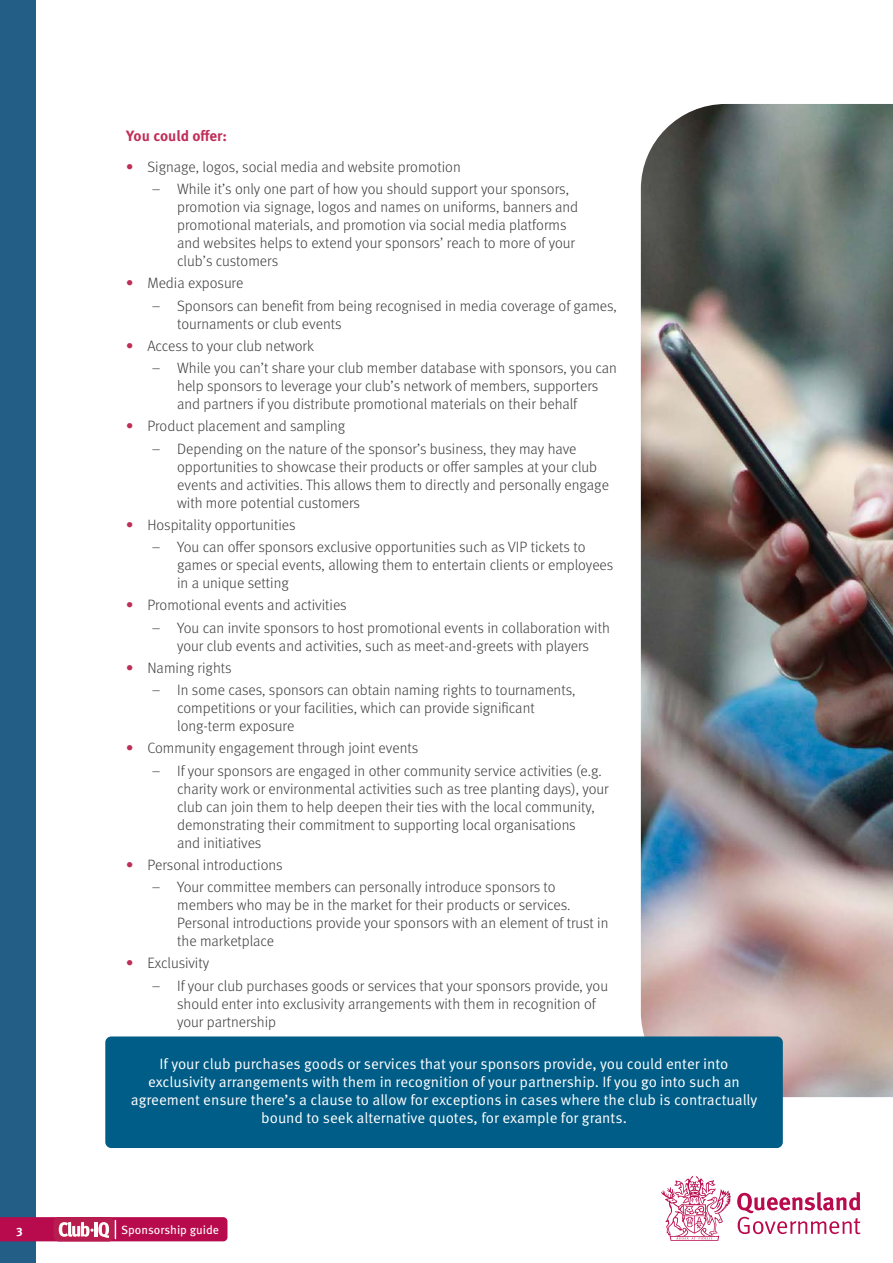
<style>
.page{position:relative;width:893px;height:1263px;background:#fff}
.page>*{position:absolute;margin:0;border:0;box-sizing:border-box;transform-origin:0 0}
.t1{font:300 15px/18px "Meta Pro";color:#3e3e3f}
.Call_out{font:15px/18px "Meta Pro Norm";color:#fff;text-align:center}
.t2{font:700 15px "Meta Pro";color:#bf2e58}
.t3{font:12px "Meta Pro";color:#fff}
.s1{font-weight:700;color:#bf2e58}
</style>
<div class="page">
<svg style="left:737px;top:1192px;width:123px;height:42px"></svg>
<svg style="left:661px;top:1176px;width:70px;height:65px"></svg>
<div style="left:0;top:0;width:35px;height:1263px;background:#225e85"></div>
<svg style="left:0;top:1217px;width:227px;height:36px"></svg>
<img style="left:641px;top:104px;width:252px;height:993px">
<div style="left:105px;top:1036px;width:678px;height:112px;background:#005d87;border-radius:6px"></div>
<p class="t2" style="left:126px;top:124px;width:102px">You could offer:</p>
<p class="t1" style="left:126px;top:157px;width:336px"><span class="s1">•</span> Signage, logos, social media and website promotion</p>
<p class="t1" style="left:177px;top:179px;width:403px;text-indent:-26px">– While it’s only one part of how you should support your sponsors, promotion via signage, logos and names on uniforms, banners and promotional materials, and promotion via social media platforms and websites helps to extend your sponsors’ reach to more of your club’s customers</p>
<p class="t1" style="left:126px;top:273px;width:119px"><span class="s1">•</span> Media exposure</p>
<p class="t1" style="left:177px;top:296px;width:441px;text-indent:-26px">– Sponsors can benefit from being recognised in media coverage of games, tournaments or club events</p>
<p class="t1" style="left:126px;top:336px;width:189px"><span class="s1">•</span> Access to your club network</p>
<p class="t1" style="left:177px;top:358px;width:441px;text-indent:-26px">– While you can’t share your club member database with sponsors, you can help sponsors to leverage your club’s network of members, supporters and partners if you distribute promotional materials on their behalf</p>
<p class="t1" style="left:126px;top:416px;width:221px"><span class="s1">•</span> Product placement and sampling</p>
<p class="t1" style="left:177px;top:439px;width:433px;text-indent:-26px">– Depending on the nature of the sponsor’s business, they may have opportunities to showcase their products or offer samples at your club events and activities. This allows them to directly and personally engage with more potential customers</p>
<p class="t1" style="left:126px;top:515px;width:171px"><span class="s1">•</span> Hospitality opportunities</p>
<p class="t1" style="left:177px;top:537px;width:438px;text-indent:-26px">– You can offer sponsors exclusive opportunities such as VIP tickets to games or special events, allowing them to entertain clients or employees in a unique setting</p>
<p class="t1" style="left:126px;top:595px;width:222px"><span class="s1">•</span> Promotional events and activities</p>
<p class="t1" style="left:152px;top:618px;width:460px;text-align:center">– You can invite sponsors to host promotional events in collaboration with your club events and activities, such as meet-and-greets with players</p>
<p class="t1" style="left:126px;top:658px;width:107px"><span class="s1">•</span> Naming rights</p>
<p class="t1" style="left:177px;top:680px;width:400px;text-indent:-26px">– In some cases, sponsors can obtain naming rights to tournaments, competitions or your facilities, which can provide significant long-term exposure</p>
<p class="t1" style="left:126px;top:738px;width:294px"><span class="s1">•</span> Community engagement through joint events</p>
<p class="t1" style="left:177px;top:761px;width:433px;text-indent:-26px">– If your sponsors are engaged in other community service activities (e.g. charity work or environmental activities such as tree planting days), your club can join them to help deepen their ties with the local community, demonstrating their commitment to supporting local organisations<br>and initiatives</p>
<p class="t1" style="left:126px;top:855px;width:158px"><span class="s1">•</span> Personal introductions</p>
<p class="t1" style="left:177px;top:877px;width:433px;text-indent:-26px">– Your committee members can personally introduce sponsors to members who may be in the market for their products or services.<br>Personal introductions provide your sponsors with an element of trust in the marketplace</p>
<p class="t1" style="left:126px;top:953px;width:85px"><span class="s1">•</span> Exclusivity</p>
<p class="t1" style="left:177px;top:976px;width:432px;text-indent:-26px">– If your club purchases goods or services that your sponsors provide, you should enter into exclusivity arrangements with them in recognition of your partnership</p>
<p class="Call_out" style="left:131px;top:1054px;width:628px">If your club purchases goods or services that your sponsors provide, you could enter into exclusivity arrangements with them in recognition of your partnership. If you go into such an agreement ensure there’s a clause to allow for exceptions in cases where the club is contractually bound to seek alternative quotes, for example for grants.</p>
<p class="t3" style="left:16px;top:1220px;width:8px">3</p>
<p class="t3" style="left:121px;top:1220px;width:100px">Sponsorship guide</p>
</div>
